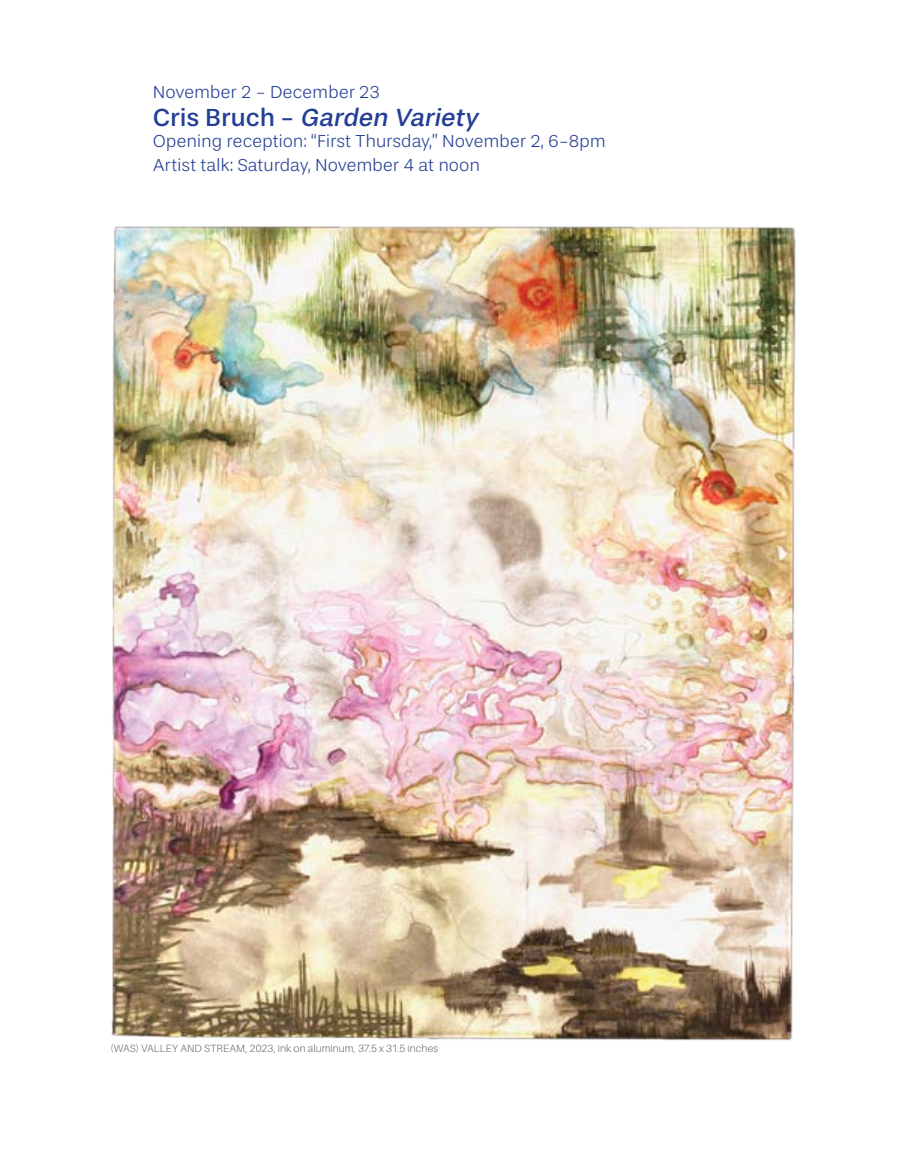
<style>
.page{position:relative;width:905px;height:1175px;background:#fff}
.page>*{position:absolute;margin:0;border:0;box-sizing:border-box;transform-origin:0 0}
.t1{font:italic 25.5px "Stevie Sans";color:#243e95}
.t2{font:300 18px/24px "Stevie Sans";letter-spacing:-.01em;color:#243e95}
.t3{font:300 10.5px "Aileron";letter-spacing:.005em;color:#6d6e71}
.s1{font-style:normal}
</style>
<div class="page">
<img style="left:111px;top:226px;width:685px;height:815px">
<p class="t2" style="left:153px;top:80px;width:228px">November 2 - December 23</p>
<h1 class="t1" style="left:153px;top:102px;width:332px"><span class="s1">C r i s B r u c h -</span> Garden Variety</h1>
<p class="t2" style="left:153px;top:129px;width:454px">Opening reception: “First Thursday,” November 2, 6-8pm<br>Artist talk: Saturday, November 4 at noon</p>
<p class="t3" style="left:110px;top:1042px;width:329px">(WAS) VALLEY AND STREAM, 2023, ink on aluminum, 37.5 x 31.5 inches</p>
</div>
